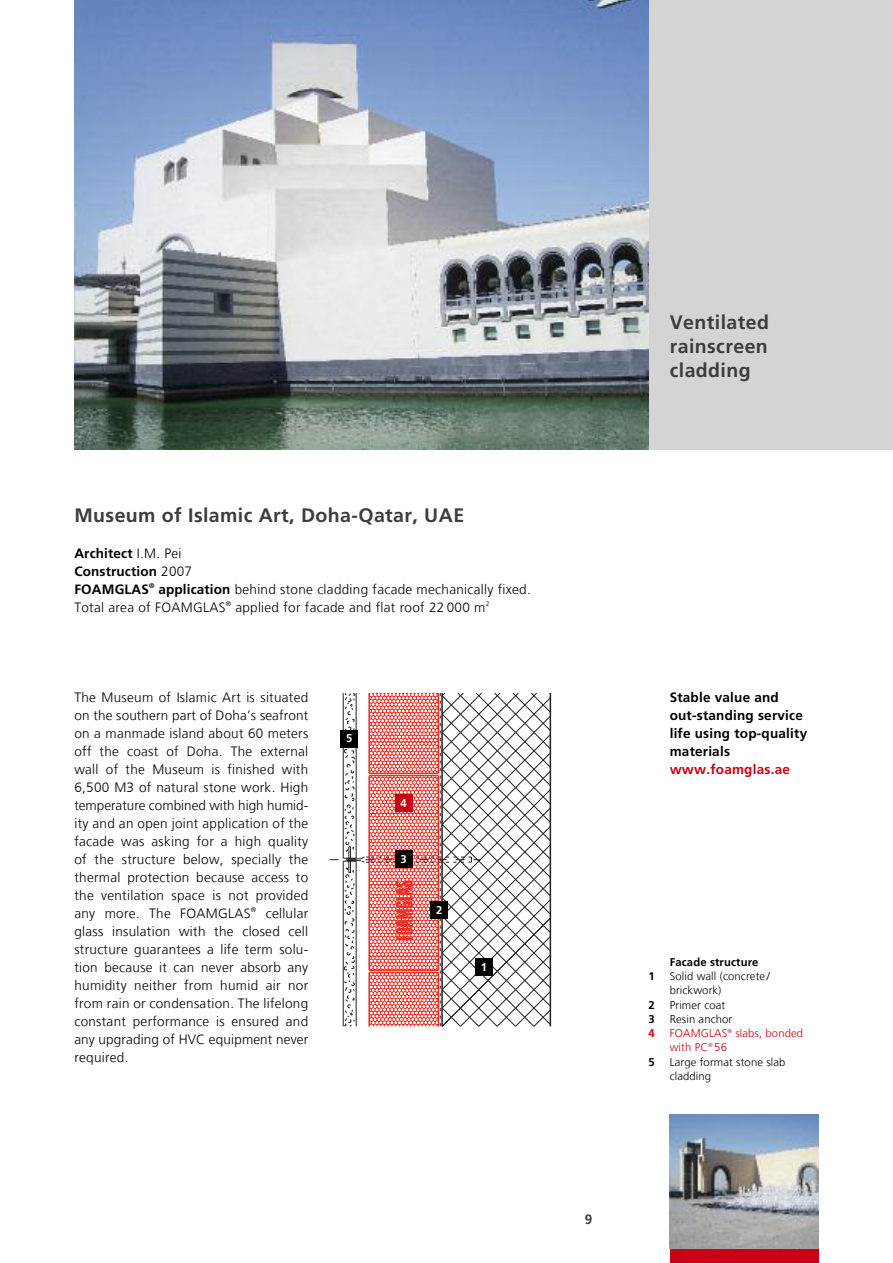
<style>
.page{position:relative;width:893px;height:1263px;background:#fff}
.page>*{position:absolute;margin:0;border:0;box-sizing:border-box;transform-origin:0 0}
.t1{font:700 19.5px/24px "Frutiger LT Com";letter-spacing:.02em;color:#3a3e40;text-align:justify}
.t2{font:300 13.5px/18px "Frutiger LT Com";letter-spacing:.02em;color:#000}
.t3{font:700 13.5px/18px "Frutiger LT Com";letter-spacing:.015em;color:#000}
.t4{font:700 13.5px "Frutiger LT Com";letter-spacing:.015em;color:#ca0016}
.t5{font:700 13.5px "Frutiger LT Com";color:#3a3e40}
.t6{font:300 11.25px/14.2px "Frutiger LT Com";letter-spacing:.01em;color:#000}
.t7{font:300 11.25px/14.2px "Frutiger LT Com";letter-spacing:.01em;color:#ca0016}
.t8{font:700 11.25px "Frutiger LT Com";letter-spacing:.01em;color:#000}
.t9{font:700 11.25px "Frutiger LT Com";color:#fff}
.t10{font:700 11.25px "Frutiger LT Com";color:#ca0016}
.s1{font-weight:700}
</style>
<div class="page">
<div style="left:670px;top:1248px;width:149px;height:15px;background:#ca0016"></div>
<div style="left:648px;top:0;width:245px;height:449px;background:#d4d4d4"></div>
<img style="left:74px;top:0;width:574px;height:449px">
<img style="left:670px;top:1114px;width:149px;height:134px">
<svg style="left:330px;top:693px;width:221px;height:333px"></svg>
<div style="left:475px;top:959px;width:17px;height:17px;background:#000"></div>
<div style="left:431px;top:901px;width:17px;height:17px;background:#000"></div>
<div style="left:395px;top:795px;width:17px;height:17px;background:#ca0016"></div>
<div style="left:341px;top:730px;width:17px;height:17px;background:#000"></div>
<div style="left:395px;top:850px;width:17px;height:17px;background:#000"></div>
<h1 class="t1" style="left:74px;top:505px;width:391px">Museum of Islamic Art, Doha-Qatar, UAE</h1>
<p class="t2" style="left:74px;top:545px;width:458px"><span class="s1">Architect</span> I.M. Pei<br><span class="s1">Construction</span> 2007<br><span class="s1">FOAMGLAS</span><sup>®</sup> <span class="s1">application</span> behind stone cladding facade mechanically fixed.<br>Total area of FOAMGLAS<sup>®</sup> applied for facade and flat roof 22 000 m<sup>2</sup></p>
<h1 class="t1" style="left:670px;top:312px;width:101px">Ventilated rainscreen cladding</h1>
<p class="t2" style="left:74px;top:689px;width:235px;text-align:justify">The Museum of Islamic Art is situated on the southern part of Doha’s seafront on a manmade island about 60 meters off the coast of Doha. The external wall of the Museum is finished with 6,500 M3 of natural stone work. High temperature combined with high humid&shy;ity and an open joint application of the facade was asking for a high quality of the structure below, specially the thermal protection because access to the ventilation space is not provided any more. The FOAMGLAS<sup>®</sup> cellular glass insulation with the closed cell structure guarantees a life term solu&shy;tion because it can never absorb any humidity neither from humid air nor from rain or condensation. The lifelong constant performance is ensured and any upgrading of HVC equipment never required.</p>
<p class="t3" style="left:670px;top:689px;width:139px">Stable value and out-standing service life using top-quality materials</p>
<p class="t9" style="left:346px;top:734px;width:8px">5</p>
<p class="t4" style="left:670px;top:763px;width:122px">www.foamglas.ae</p>
<p class="t9" style="left:400px;top:799px;width:8px">4</p>
<p class="t9" style="left:400px;top:854px;width:8px">3</p>
<p class="t9" style="left:436px;top:905px;width:8px">2</p>
<p class="t8" style="left:670px;top:957px;width:90px">Facade structure</p>
<p class="t9" style="left:481px;top:963px;width:8px">1</p>
<p class="t8" style="left:648px;top:971px;width:8px">1</p>
<p class="t6" style="left:670px;top:970px;width:102px">Solid wall (concrete / brickwork)</p>
<p class="t8" style="left:648px;top:1000px;width:8px">2</p>
<p class="t6" style="left:670px;top:998px;width:57px">Primer coat</p>
<p class="t8" style="left:648px;top:1014px;width:8px">3</p>
<p class="t6" style="left:670px;top:1013px;width:64px">Resin anchor</p>
<p class="t10" style="left:648px;top:1028px;width:8px">4</p>
<p class="t7" style="left:670px;top:1027px;width:135px">FOAMGLAS<sup>®</sup> slabs, bonded with PC<sup>®</sup> 56</p>
<p class="t8" style="left:648px;top:1057px;width:8px">5</p>
<p class="t6" style="left:670px;top:1055px;width:117px">Large format stone slab cladding</p>
<p class="t5" style="left:585px;top:1213px;width:9px">9</p>
</div>
